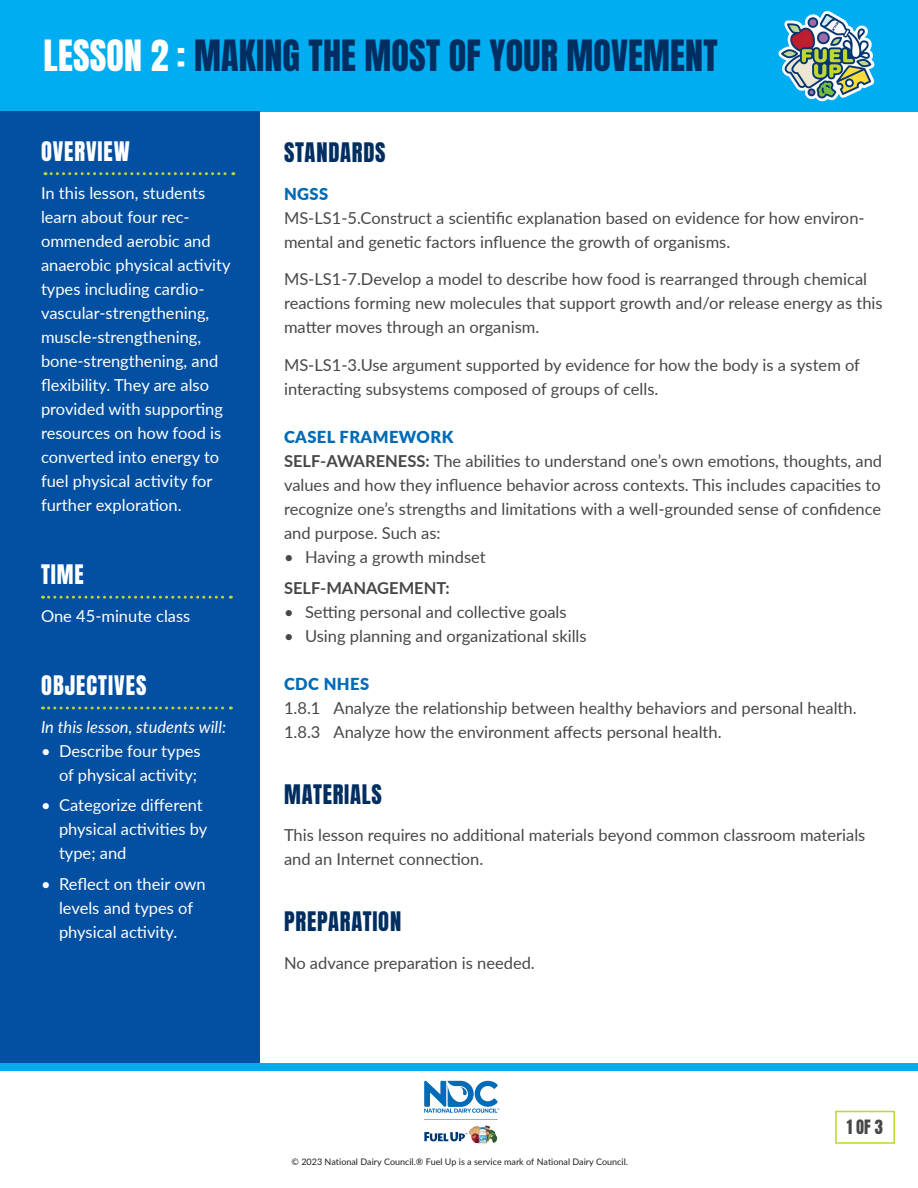
<style>
.page{position:relative;width:918px;height:1188px;background:#fff}
.page>*{position:absolute;margin:0;border:0;box-sizing:border-box;transform-origin:0 0}
.t1{font:36px "Anton";letter-spacing:.005em;color:#002e61}
.t2{font:22.5px "Anton";letter-spacing:.035em;color:#002e61}
.t3{font:22.5px "Anton";letter-spacing:.04em;color:#fff}
.t4{font:16.5px/24px "Lato";color:#474747}
.t5{font:16.5px/24px "Lato";color:#fff}
.t6{font:italic 16.5px "Lato";color:#fff}
.t7{font:900 16.5px "Lato";letter-spacing:.025em;color:#006bb6}
.t8{font:700 16.5px "Lato";color:#474747}
.t9{font:16.5px "Anton";color:#474747}
.t10{font:9px "Lato";color:#231f20}
.s1{color:#fff}
.s2{font-weight:700}
</style>
<div class="page">
<div style="left:0;top:0;width:918px;height:111px;background:#00adf0"></div>
<div style="left:0;top:1063px;width:918px;height:8px;background:#00adf0"></div>
<div style="left:835px;top:1111px;width:60px;height:33px;border:2px solid #bfd62e"></div>
<div style="left:0;top:111px;width:260px;height:952px;background:#034fa1"></div>
<svg style="left:45px;top:172px;width:189px;height:3px"></svg>
<svg style="left:43px;top:596px;width:188px;height:3px"></svg>
<svg style="left:43px;top:706px;width:188px;height:4px"></svg>
<img style="left:778px;top:10px;width:97px;height:92px">
<img style="left:469px;top:1125px;width:28px;height:20px">
<svg style="left:424px;top:1132px;width:43px;height:9px"></svg>
<svg style="left:424px;top:1081px;width:75px;height:32px"></svg>
<svg style="left:424px;top:1119px;width:74px;height:1px"></svg>
<p class="t1" style="left:44px;top:38px;width:676px"><span class="s1">LESSON 2 :</span> MAKING THE MOST OF YOUR MOVEMENT</p>
<p class="t3" style="left:41px;top:140px;width:90px">OVERVIEW</p>
<p class="t5" style="left:41px;top:180px;width:191px">In this lesson, students learn about four rec&shy;ommended aerobic and anaerobic physical activity types including cardio&shy;vascular-strengthening, muscle-strengthening, bone-strengthening, and flexibility. They are also provided with supporting resources on how food is converted into energy to fuel physical activity for further exploration.</p>
<p class="t3" style="left:41px;top:563px;width:44px">TIME</p>
<p class="t5" style="left:41px;top:603px;width:151px">One 45-minute class</p>
<p class="t3" style="left:41px;top:674px;width:107px">OBJECTIVES</p>
<p class="t6" style="left:41px;top:715px;width:187px">In this lesson, students will:</p>
<p class="t5" style="left:41px;top:738px;width:161px;text-align:right">• Describe four types of physical activity;</p>
<p class="t5" style="left:59px;top:793px;width:150px;text-indent:-18px">• Categorize different physical activities by type; and</p>
<p class="t5" style="left:59px;top:872px;width:148px;text-indent:-18px">• Reflect on their own levels and types of physical activity.</p>
<p class="t2" style="left:284px;top:141px;width:103px">STANDARDS</p>
<p class="t7" style="left:284px;top:181px;width:46px">NGSS</p>
<p class="t4" style="left:284px;top:205px;width:582px">MS-LS1-5.Construct a scientific explanation based on evidence for how environ&shy;mental and genetic factors influence the growth of organisms.</p>
<p class="t4" style="left:284px;top:267px;width:600px">MS-LS1-7.Develop a model to describe how food is rearranged through chemical reactions forming new molecules that support growth and/or release energy as this matter moves through an organism.</p>
<p class="t4" style="left:284px;top:352px;width:578px">MS-LS1-3.Use argument supported by evidence for how the body is a system of interacting subsystems composed of groups of cells.</p>
<p class="t7" style="left:284px;top:424px;width:171px">CASEL FRAMEWORK</p>
<p class="t4" style="left:284px;top:448px;width:600px;text-align:justify"><span class="s2">SELF-AWARENESS:</span> The abilities to understand one’s own emotions, thoughts, and values and how they influence behavior across contexts. This includes capacities to recognize one’s strengths and limitations with a well-grounded sense of confidence and purpose. Such as:</p>
<p class="t4" style="left:284px;top:544px;width:203px">• Having a growth mindset</p>
<p class="t8" style="left:284px;top:575px;width:167px">SELF-MANAGEMENT:</p>
<p class="t4" style="left:284px;top:599px;width:284px">• Setting personal and collective goals</p>
<p class="t4" style="left:284px;top:623px;width:304px">• Using planning and organizational skills</p>
<p class="t7" style="left:284px;top:671px;width:87px">CDC NHES</p>
<p class="t4" style="left:284px;top:695px;width:574px">1.8.1 Analyze the relationship between healthy behaviors and personal health.</p>
<p class="t4" style="left:284px;top:719px;width:439px">1.8.3 Analyze how the environment affects personal health.</p>
<p class="t2" style="left:284px;top:783px;width:99px">MATERIALS</p>
<p class="t4" style="left:284px;top:822px;width:583px">This lesson requires no additional materials beyond common classroom materials and an Internet connection.</p>
<p class="t2" style="left:284px;top:910px;width:119px">PREPARATION</p>
<p class="t4" style="left:284px;top:950px;width:252px">No advance preparation is needed.</p>
<p class="t10" style="left:292px;top:1156px;width:338px">© 2023 National Dairy Council.® Fuel Up is a service mark of National Dairy Council.</p>
<p class="t9" style="left:847px;top:1119px;width:38px">1 OF 3</p>
</div>
